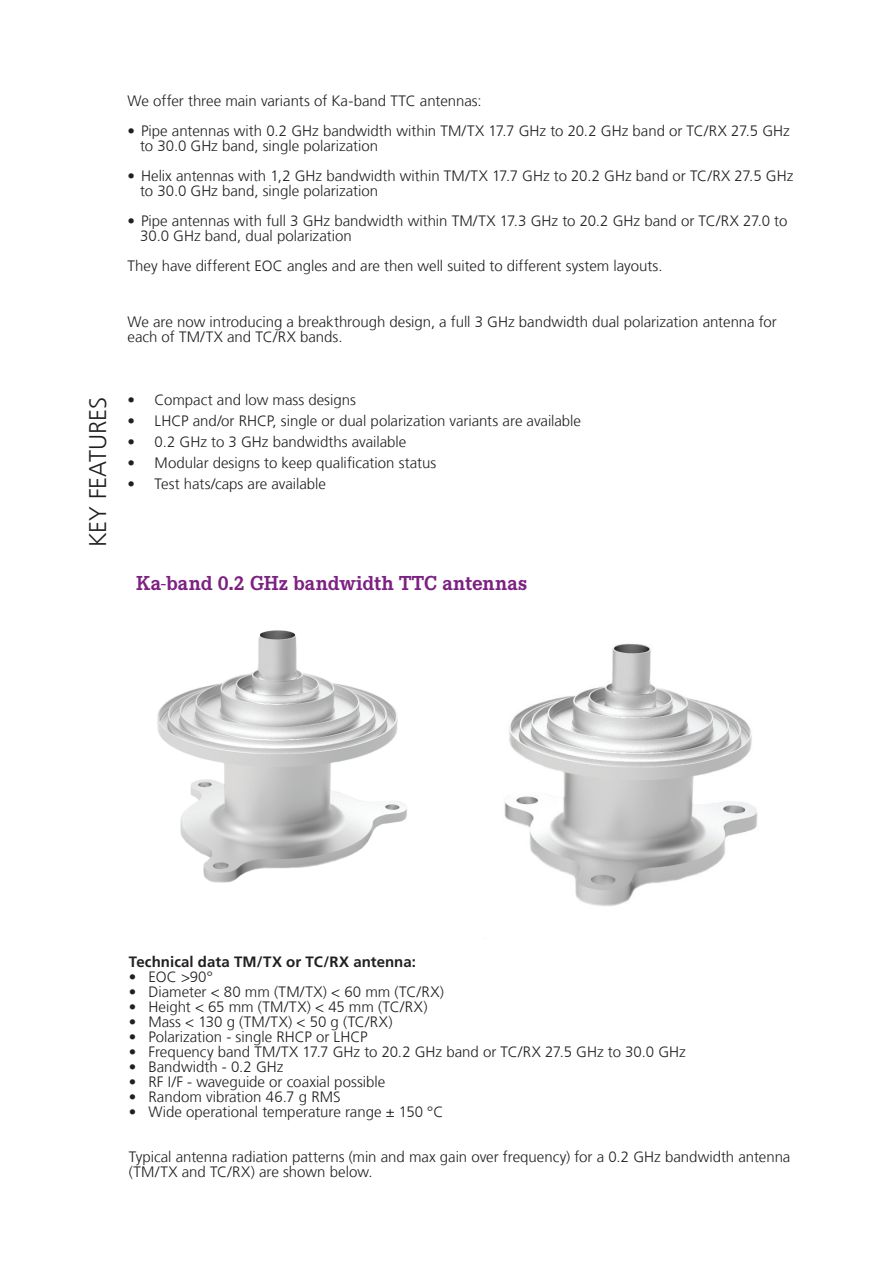
<style>
.page{position:relative;width:893px;height:1263px;background:#fff}
.page>*{position:absolute;margin:0;border:0;box-sizing:border-box;transform-origin:0 0}
.t1{font:300 24px "Frutiger LT Com";color:#231f20}
.t2{font:700 21px "Corporate E";letter-spacing:.005em;color:#7d2083}
.t3{font:300 15px/15px "Frutiger LT Com";color:#231f20}
.t4{font:700 15px "Frutiger LT Com";color:#231f20}
</style>
<div class="page">
<img style="left:504px;top:643px;width:254px;height:263px">
<img style="left:157px;top:630px;width:250px;height:253px">
<h1 class="t1" style="left:88px;top:547px;width:152px;rotate:-90deg">KEY FEATURES</h1>
<p class="t3" style="left:128px;top:95px;width:356px">We offer three main variants of Ka-band TTC antennas:</p>
<p class="t3" style="left:140px;top:125px;width:651px;text-indent:-13px">• Pipe antennas with 0.2 GHz bandwidth within TM/TX 17.7 GHz to 20.2 GHz band or TC/RX 27.5 GHz to 30.0 GHz band, single polarization</p>
<p class="t3" style="left:140px;top:170px;width:655px;text-indent:-13px">• Helix antennas with 1,2 GHz bandwidth within TM/TX 17.7 GHz to 20.2 GHz band or TC/RX 27.5 GHz to 30.0 GHz band, single polarization</p>
<p class="t3" style="left:140px;top:215px;width:649px;text-indent:-13px">• Pipe antennas with full 3 GHz bandwidth within TM/TX 17.3 GHz to 20.2 GHz band or TC/RX 27.0 to<br>30.0 GHz band, dual polarization</p>
<p class="t3" style="left:128px;top:260px;width:537px">They have different EOC angles and are then well suited to different system layouts.</p>
<p class="t3" style="left:128px;top:316px;width:651px">We are now introducing a breakthrough design, a full 3 GHz bandwidth dual polarization antenna for each of TM/TX and TC/RX bands.</p>
<p class="t3" style="left:128px;top:394px;width:230px">• Compact and low mass designs</p>
<p class="t3" style="left:128px;top:415px;width:455px">• LHCP and/or RHCP, single or dual polarization variants are available</p>
<p class="t3" style="left:128px;top:436px;width:280px">• 0.2 GHz to 3 GHz bandwidths available</p>
<p class="t3" style="left:128px;top:457px;width:310px">• Modular designs to keep qualification status</p>
<p class="t3" style="left:128px;top:478px;width:200px">• Test hats/caps are available</p>
<h2 class="t2" style="left:136px;top:575px;width:393px">Ka-band 0.2 GHz bandwidth TTC antennas</h2>
<p class="t4" style="left:129px;top:955px;width:288px">Technical data TM/TX or TC/RX antenna:</p>
<p class="t3" style="left:129px;top:970px;width:85px">• EOC &gt;90°</p>
<p class="t3" style="left:129px;top:985px;width:317px">• Diameter &lt; 80 mm (TM/TX) &lt; 60 mm (TC/RX)</p>
<p class="t3" style="left:129px;top:1000px;width:300px">• Height &lt; 65 mm (TM/TX) &lt; 45 mm (TC/RX)</p>
<p class="t3" style="left:129px;top:1015px;width:265px">• Mass &lt; 130 g (TM/TX) &lt; 50 g (TC/RX)</p>
<p class="t3" style="left:129px;top:1030px;width:240px">• Polarization - single RHCP or LHCP</p>
<p class="t3" style="left:129px;top:1045px;width:558px">• Frequency band TM/TX 17.7 GHz to 20.2 GHz band or TC/RX 27.5 GHz to 30.0 GHz</p>
<p class="t3" style="left:129px;top:1060px;width:156px">• Bandwidth - 0.2 GHz</p>
<p class="t3" style="left:129px;top:1075px;width:258px">• RF I/F - waveguide or coaxial possible</p>
<p class="t3" style="left:129px;top:1090px;width:213px">• Random vibration 46.7 g RMS</p>
<p class="t3" style="left:129px;top:1105px;width:316px">• Wide operational temperature range ± 150 °C</p>
<p class="t3" style="left:129px;top:1150px;width:663px">Typical antenna radiation patterns (min and max gain over frequency) for a 0.2 GHz bandwidth antenna (TM/TX and TC/RX) are shown below.</p>
</div>
